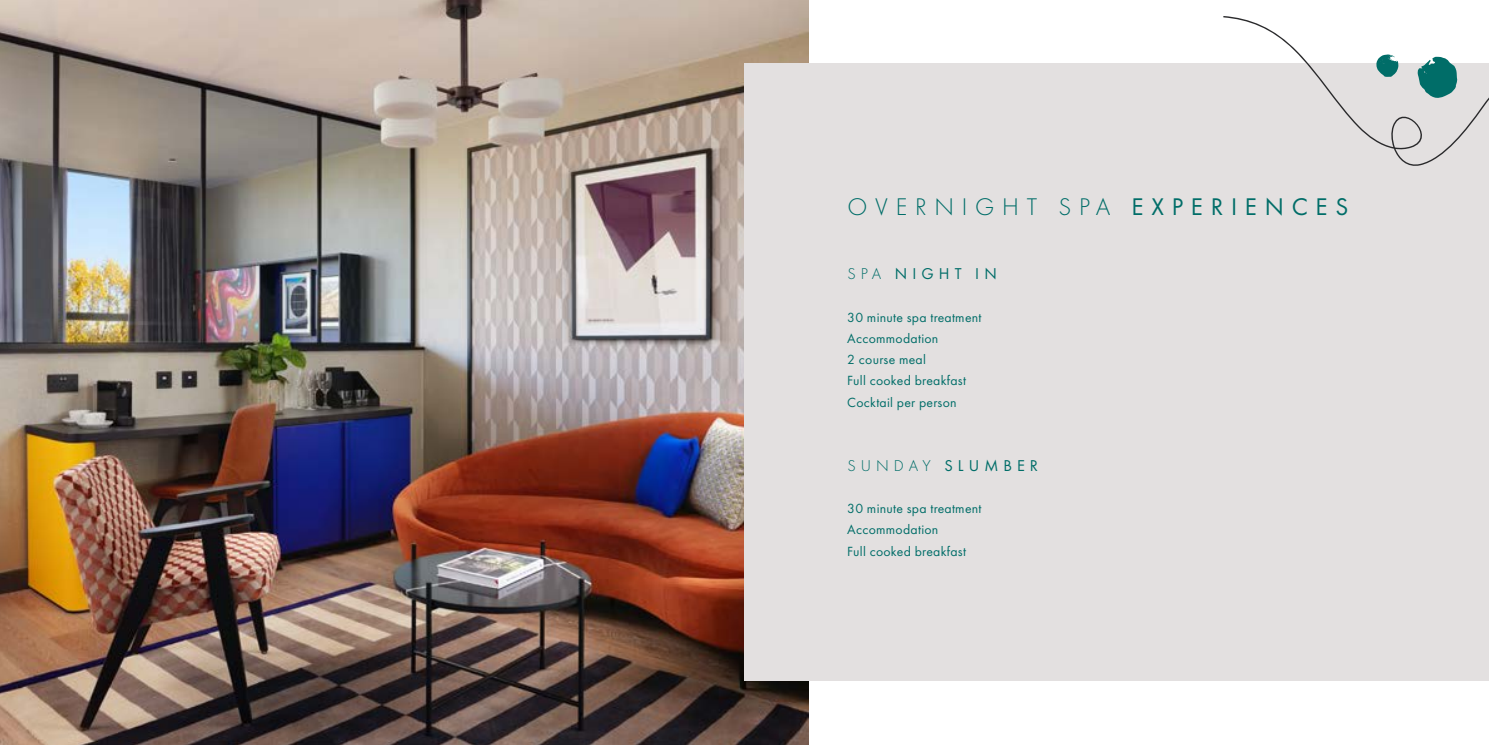
<style>
.page{position:relative;width:1489px;height:745px;background:#fff}
.page>*{position:absolute;margin:0;border:0;box-sizing:border-box;transform-origin:0 0}
.t1{font:300 25px "Futura PT";letter-spacing:.31em;color:#006d68}
.t2{font:16.25px "Futura PT";letter-spacing:.31em;color:#006d68}
.t3{font:13.75px/21.2px "Futura PT";letter-spacing:.02em;color:#006d68}
.s1{font-weight:400}
.s2{font-weight:300}
</style>
<div class="page">
<img style="left:0;top:0;width:808px;height:744px">
<div style="left:745px;top:64px;width:743px;height:616px;background:#e3e0e0"></div>
<svg style="left:1223px;top:16px;width:265px;height:150px"></svg>
<h1 class="t1" style="left:847px;top:193px;width:502px">OVERNIGHT SPA <span class="s1">EXPERIENCES</span></h1>
<p class="t2" style="left:847px;top:264px;width:151px"><span class="s2">SPA</span> NIGHT IN</p>
<p class="t3" style="left:847px;top:306px;width:136px">30 minute spa treatment<br>Accommodation<br>2 course meal<br>Full cooked breakfast<br>Cocktail per person</p>
<p class="t2" style="left:847px;top:455px;width:192px"><span class="s2">SUNDAY</span> SLUMBER</p>
<p class="t3" style="left:847px;top:497px;width:136px">30 minute spa treatment<br>Accommodation<br>Full cooked breakfast</p>
</div>
